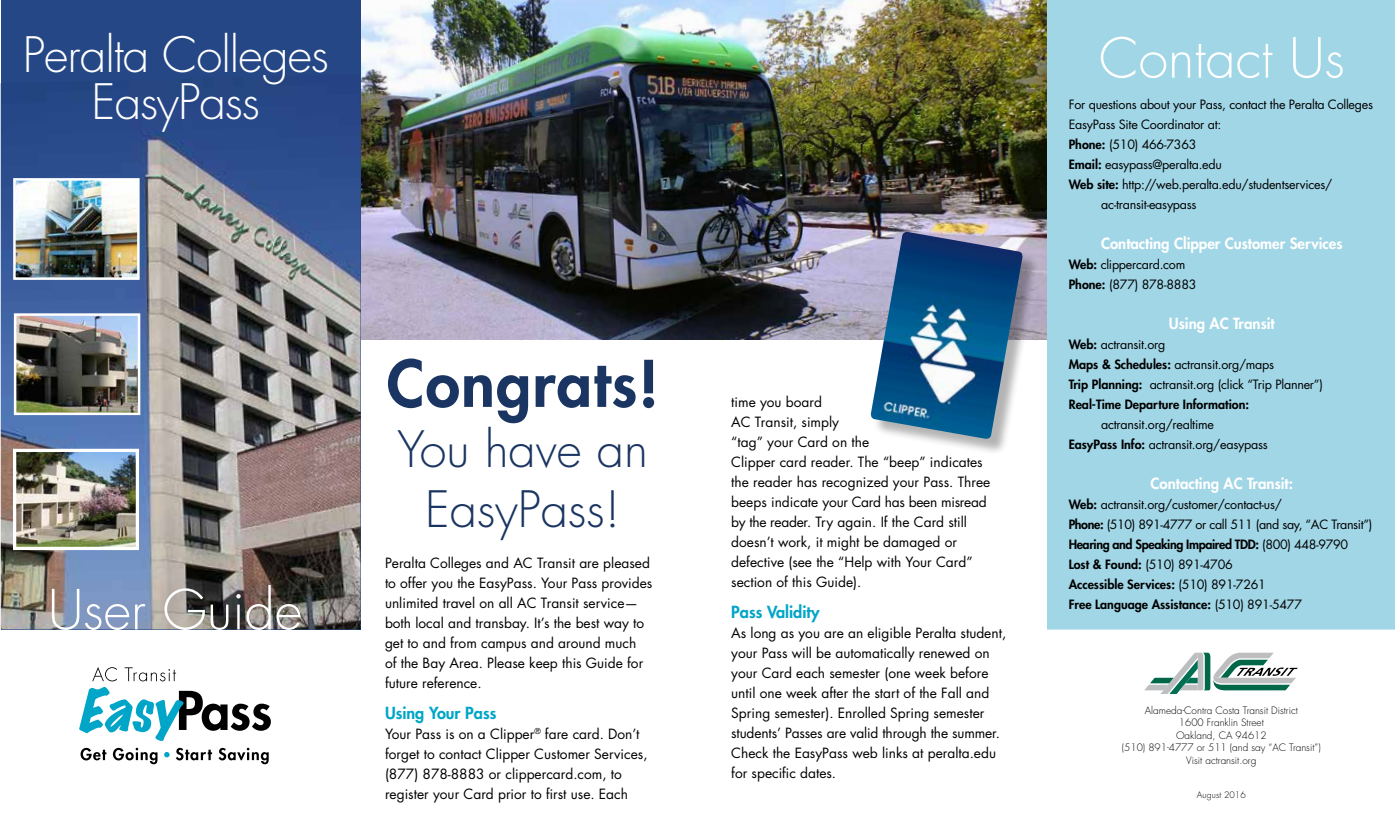
<style>
.page{position:relative;width:1395px;height:833px;background:#fff}
.page>*{position:absolute;margin:0;border:0;box-sizing:border-box;transform-origin:0 0}
.t1{font:800 62.5px "Futura Std";letter-spacing:.02em;color:#1a3561}
.t2{font:300 53.75px "Futura Std";color:#fff}
.t3{font:300 48.75px/60px "Futura Std";color:#1a3561;text-align:center}
.t4{font:300 47.5px/46.2px "Futura Std";letter-spacing:-.02em;color:#fff;text-align:center}
.t5{font:800 16.25px "Futura Std";color:#00a5c7}
.t6{font:800 15px "Futura Std";color:#fff}
.t7{font:13.75px/20px "Futura Std";color:#000}
.t8{font:12.5px/20px "Futura Std";letter-spacing:-.02em;color:#000}
.t9{font:300 10px/12.5px "Futura Std";color:#000;text-align:center}
.t10{font:300 8.75px "Futura Std";letter-spacing:.01em;color:#000}
.s1{font-weight:800}
</style>
<div class="page">
<img style="left:361px;top:0;width:685px;height:339px">
<div style="left:873px;top:234px;width:166px;height:221px;background:#000;opacity:.3"></div>
<img style="left:870px;top:232px;width:153px;height:207px">
<svg style="left:81px;top:747px;width:25px;height:13px"></svg>
<svg style="left:113px;top:747px;width:45px;height:17px"></svg>
<svg style="left:164px;top:752px;width:6px;height:5px"></svg>
<svg style="left:176px;top:747px;width:36px;height:13px"></svg>
<svg style="left:219px;top:747px;width:50px;height:17px"></svg>
<svg style="left:79px;top:667px;width:192px;height:74px"></svg>
<div style="left:1px;top:0;width:360px;height:629px;background:#254786"></div>
<img style="left:1px;top:131px;width:360px;height:498px">
<img style="left:16px;top:181px;width:121px;height:96px">
<div style="left:13px;top:178px;width:127px;height:102px;border:2px solid #fff"></div>
<img style="left:17px;top:453px;width:118px;height:93px">
<div style="left:13px;top:449px;width:126px;height:101px;border:3px solid #fff"></div>
<img style="left:17px;top:316px;width:120px;height:96px">
<div style="left:14px;top:313px;width:126px;height:102px;border:2px solid #fff"></div>
<div style="left:1047px;top:0;width:348px;height:629px;background:#a1d6e6"></div>
<svg style="left:1144px;top:652px;width:154px;height:42px"></svg>
<h3 class="t4" style="left:23px;top:33px;width:308px">Peralta Colleges<br>EasyPass</h3>
<h2 class="t2" style="left:48px;top:577px;width:256px">User Guide</h2>
<h1 class="t1" style="left:387px;top:344px;width:273px">Congrats!</h1>
<h3 class="t3" style="left:398px;top:420px;width:252px">You have an<br>EasyPass!</h3>
<p class="t7" style="left:385px;top:552px;width:269px">Peralta Colleges and AC Transit are pleased to offer you the EasyPass. Your Pass provides unlimited travel on all AC Transit service— both local and transbay. It’s the best way to get to and from campus and around much<br>of the Bay Area. Please keep this Guide for future reference.</p>
<p class="t5" style="left:385px;top:702px;width:113px">Using Your Pass</p>
<p class="t7" style="left:385px;top:724px;width:264px">Your Pass is on a Clipper<sup>®</sup> fare card. Don’t forget to contact Clipper Customer Services, (877) 878-8883 or clippercard.com, to register your Card prior to first use. Each</p>
<p class="t7" style="left:731px;top:391px;width:261px">time you board<br>AC Transit, simply<br>“tag” your Card on the<br>Clipper card reader. The “beep” indicates the reader has recognized your Pass. Three beeps indicate your Card has been misread by the reader. Try again. If the Card still doesn’t work, it might be damaged or defective (see the “Help with Your Card” section of this Guide).</p>
<p class="t5" style="left:731px;top:601px;width:90px">Pass Validity</p>
<p class="t7" style="left:731px;top:623px;width:277px">As long as you are an eligible Peralta student, your Pass will be automatically renewed on your Card each semester (one week before until one week after the start of the Fall and Spring semester). Enrolled Spring semester students’ Passes are valid through the summer.<br>Check the EasyPass web links at peralta.edu for specific dates.</p>
<h2 class="t2" style="left:1099px;top:25px;width:247px">Contact Us</h2>
<p class="t8" style="left:1069px;top:94px;width:306px">For questions about your Pass, contact the Peralta Colleges</p>
<p class="t8" style="left:1069px;top:114px;width:154px">EasyPass Site Coordinator at:</p>
<p class="t8" style="left:1069px;top:134px;width:129px"><span class="s1">Phone:</span> (510) 466-7363</p>
<p class="t8" style="left:1069px;top:154px;width:155px"><span class="s1">Email:</span> easypass@peralta.edu</p>
<p class="t8" style="left:1069px;top:174px;width:265px"><span class="s1">Web site:</span> http://web.peralta.edu/studentservices/</p>
<p class="t8" style="left:1101px;top:194px;width:97px">ac-transit-easypass</p>
<p class="t6" style="left:1101px;top:234px;width:243px">Contacting Clipper Customer Services</p>
<p class="t8" style="left:1069px;top:254px;width:129px"><span class="s1">Web:</span> clippercard.com<br><span class="s1">Phone:</span> (877) 878-8883</p>
<p class="t6" style="left:1169px;top:314px;width:107px">Using AC Transit</p>
<p class="t8" style="left:1069px;top:334px;width:256px"><span class="s1">Web:</span> actransit.org<br><span class="s1">Maps &amp; Schedules:</span> actransit.org/maps<br><span class="s1">Trip Planning:</span> actransit.org (click “Trip Planner”)<br><span class="s1">Real-Time Departure Information:</span></p>
<p class="t8" style="left:1069px;top:414px;width:201px;text-indent:32px">actransit.org/realtime<br><span class="s1">EasyPass Info:</span> actransit.org/easypass</p>
<p class="t6" style="left:1151px;top:474px;width:144px">Contacting AC Transit:</p>
<p class="t8" style="left:1069px;top:494px;width:305px"><span class="s1">Web:</span> actransit.org/customer/contact-us/<br><span class="s1">Phone:</span> (510) 891-4777 or call 511 (and say, “AC Transit”)<br><span class="s1">Hearing and Speaking Impaired TDD:</span> (800) 448-9790<br><span class="s1">Lost &amp; Found:</span> (510) 891-4706<br><span class="s1">Accessible Services:</span> (510) 891-7261<br><span class="s1">Free Language Assistance:</span> (510) 891-5477</p>
<p class="t9" style="left:1122px;top:704px;width:200px">Alameda-Contra Costa Transit District<br>1600 Franklin Street<br>Oakland, CA 94612<br>(510) 891-4777 or 511 (and say “AC Transit”)<br>Visit actransit.org</p>
<p class="t10" style="left:1197px;top:789px;width:50px">August 2016</p>
</div>
